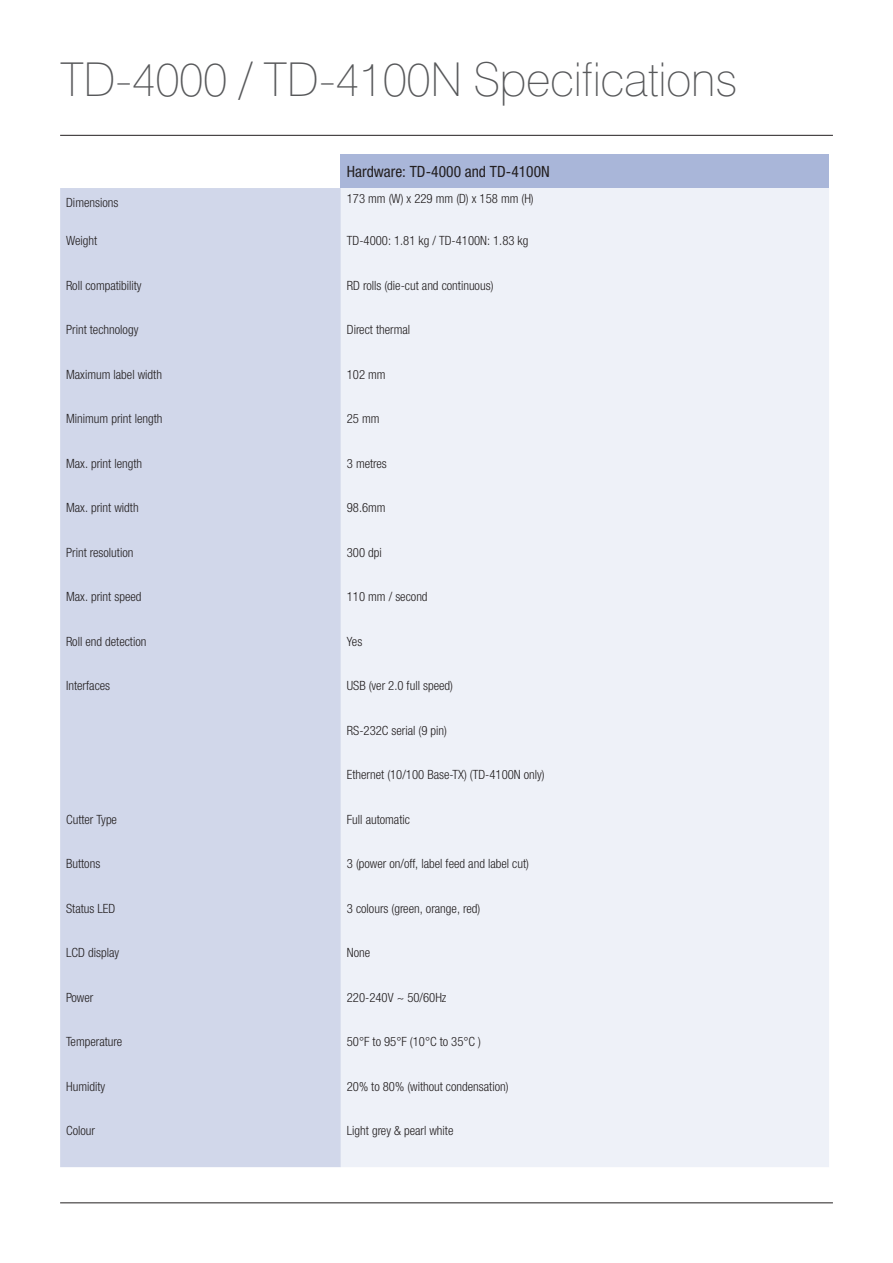
<style>
.page{position:relative;width:893px;height:1263px;background:#fff}
.page>*{position:absolute;margin:0;border:0;box-sizing:border-box;transform-origin:0 0}
.t1{font:100 46.65px "Swiss 721 BT";letter-spacing:-.01em;color:#57585a}
.t2{font:condensed 15.45px "Helvetica Neue LT Std";color:#231f20}
.t3{font:300 condensed 12.75px "Helvetica Neue LT Std";color:#231f20}
</style>
<div class="page">
<div style="left:341px;top:154px;width:488px;height:34px;background:#a9b6d9"></div>
<div style="left:60px;top:188px;width:281px;height:979px;background:#d1d7ea"></div>
<div style="left:341px;top:188px;width:488px;height:979px;background:#eef1f8"></div>
<hr style="left:60px;top:135px;width:773px;height:1px;background:#231f20">
<hr style="left:60px;top:1202px;width:773px;height:1px;background:#231f20">
<h1 class="t1" style="left:60px;top:51px;width:679px">TD-4000 / TD-4100N Specifications</h1>
<p class="t2" style="left:347px;top:163px;width:204px">Hardware: TD-4000 and TD-4100N</p>
<p class="t3" style="left:66px;top:195px;width:54px">Dimensions</p>
<p class="t3" style="left:347px;top:191px;width:188px">173 mm (W) x 229 mm (D) x 158 mm (H)</p>
<p class="t3" style="left:66px;top:233px;width:33px">Weight</p>
<p class="t3" style="left:347px;top:233px;width:183px">TD-4000: 1.81 kg / TD-4100N: 1.83 kg</p>
<p class="t3" style="left:66px;top:278px;width:77px">Roll compatibility</p>
<p class="t3" style="left:347px;top:278px;width:148px">RD rolls (die-cut and continuous)</p>
<p class="t3" style="left:66px;top:322px;width:74px">Print technology</p>
<p class="t3" style="left:347px;top:322px;width:65px">Direct thermal</p>
<p class="t3" style="left:66px;top:367px;width:97px">Maximum label width</p>
<p class="t3" style="left:347px;top:367px;width:40px">102 mm</p>
<p class="t3" style="left:66px;top:411px;width:98px">Minimum print length</p>
<p class="t3" style="left:347px;top:411px;width:34px">25 mm</p>
<p class="t3" style="left:66px;top:456px;width:78px">Max. print length</p>
<p class="t3" style="left:347px;top:456px;width:42px">3 metres</p>
<p class="t3" style="left:66px;top:500px;width:74px">Max. print width</p>
<p class="t3" style="left:347px;top:500px;width:40px">98.6mm</p>
<p class="t3" style="left:66px;top:545px;width:69px">Print resolution</p>
<p class="t3" style="left:347px;top:545px;width:37px">300 dpi</p>
<p class="t3" style="left:66px;top:589px;width:77px">Max. print speed</p>
<p class="t3" style="left:347px;top:589px;width:82px">110 mm / second</p>
<p class="t3" style="left:66px;top:634px;width:82px">Roll end detection</p>
<p class="t3" style="left:347px;top:634px;width:17px">Yes</p>
<p class="t3" style="left:66px;top:678px;width:46px">Interfaces</p>
<p class="t3" style="left:347px;top:678px;width:108px">USB (ver 2.0 full speed)</p>
<p class="t3" style="left:347px;top:723px;width:102px">RS-232C serial (9 pin)</p>
<p class="t3" style="left:347px;top:767px;width:199px">Ethernet (10/100 Base-TX) (TD-4100N only)</p>
<p class="t3" style="left:66px;top:812px;width:52px">Cutter Type</p>
<p class="t3" style="left:347px;top:812px;width:65px">Full automatic</p>
<p class="t3" style="left:66px;top:856px;width:36px">Buttons</p>
<p class="t3" style="left:347px;top:856px;width:184px">3 (power on/off, label feed and label cut)</p>
<p class="t3" style="left:66px;top:901px;width:51px">Status LED</p>
<p class="t3" style="left:347px;top:901px;width:135px">3 colours (green, orange, red)</p>
<p class="t3" style="left:66px;top:945px;width:54px">LCD display</p>
<p class="t3" style="left:347px;top:945px;width:25px">None</p>
<p class="t3" style="left:66px;top:990px;width:29px">Power</p>
<p class="t3" style="left:347px;top:990px;width:101px">220-240V ~ 50/60Hz</p>
<p class="t3" style="left:66px;top:1034px;width:58px">Temperature</p>
<p class="t3" style="left:347px;top:1034px;width:136px">50°F to 95°F (10°C to 35°C )</p>
<p class="t3" style="left:66px;top:1079px;width:41px">Humidity</p>
<p class="t3" style="left:347px;top:1079px;width:163px">20% to 80% (without condensation)</p>
<p class="t3" style="left:66px;top:1123px;width:30px">Colour</p>
<p class="t3" style="left:347px;top:1123px;width:108px">Light grey &amp; pearl white</p>
</div>
